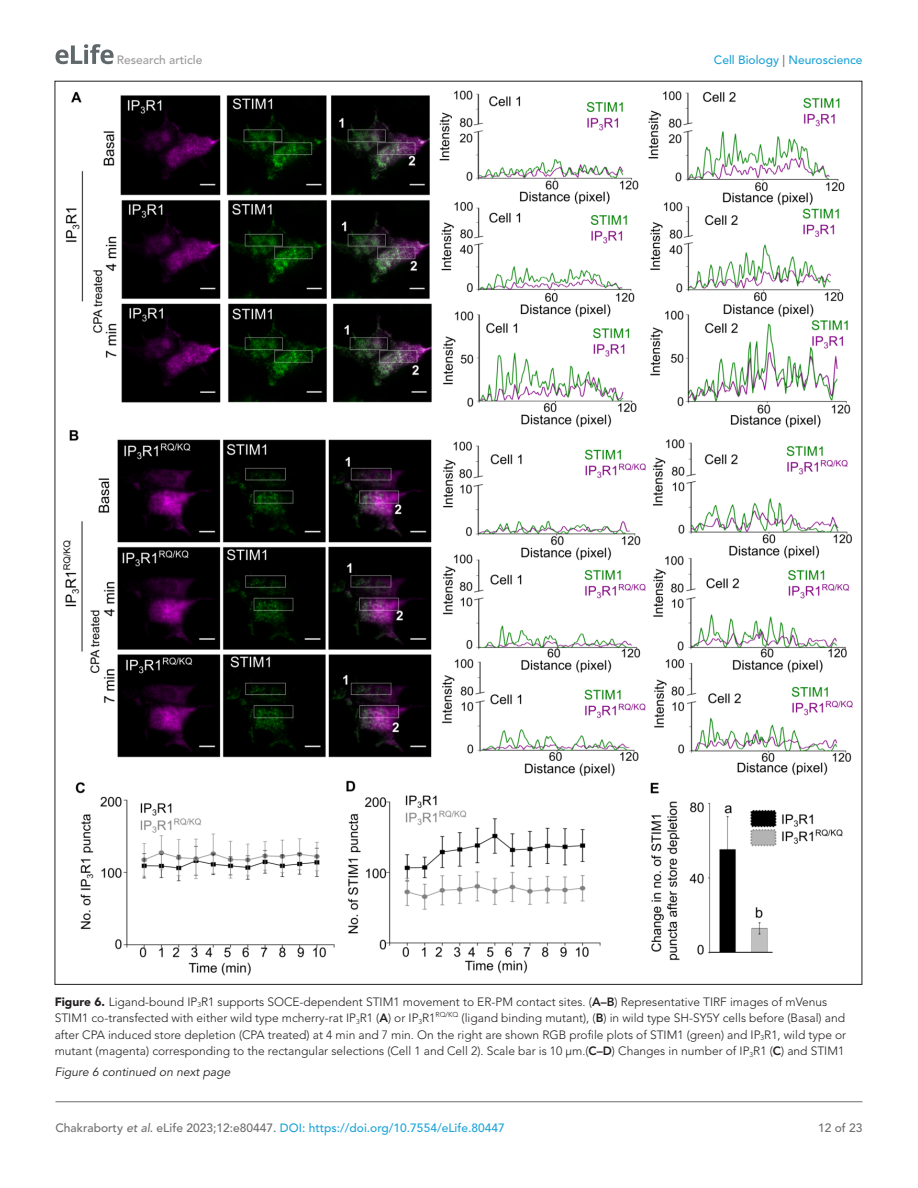
<style>
.page{position:relative;width:918px;height:1188px;background:#fff}
.page>*{position:absolute;margin:0;border:0;box-sizing:border-box;transform-origin:0 0}
.t1{font:300 12px/16.5px "Avenir LT Std";color:#231f20}
.t2{font:500 12px "Avenir LT Std";color:#1ea4d7}
.t3{font:italic 12px "Avenir LT Std";color:#231f20}
.t4{font:500 12px "Avenir LT Std";color:#9a9a9a}
.t5{font:500 12px "Avenir LT Std";color:#6e6e70}
.s1{color:#6e6e70}
.s2{font-weight:900}
.s3{font-weight:800}
.s4{font-style:italic;color:#6e6e70}
</style>
<div class="page">
<svg style="left:56px;top:44px;width:58px;height:20px"></svg>
<hr style="left:56px;top:1101px;width:806px;height:1px;background:#6e6e70">
<img style="left:64px;top:90px;width:789px;height:885px">
<p class="t4" style="left:117px;top:53px;width:87px">Research article</p>
<p class="t2" style="left:714px;top:53px;width:150px">Cell Biology <span class="s1">|</span> Neuroscience</p>
<p class="t1" style="left:55px;top:993px;width:793px"><span class="s2">Figure 6.</span> Ligand-bound IP<sub>3</sub>R1 supports SOCE-dependent STIM1 movement to ER-PM contact sites. (<span class="s3">A–B</span>) Representative TIRF images of mVenus STIM1 co-transfected with either wild type mcherry-rat IP<sub>3</sub>R1 (<span class="s3">A</span>) or IP<sub>3</sub>R1<sup>RQ/KQ</sup> (ligand binding mutant), (<span class="s3">B</span>) in wild type SH-SY5Y cells before (Basal) and after CPA induced store depletion (CPA treated) at 4 min and 7 min. On the right are shown RGB profile plots of STIM1 (green) and IP<sub>3</sub>R1, wild type or mutant (magenta) corresponding to the rectangular selections (Cell 1 and Cell 2). Scale bar is 10 µm.(<span class="s3">C–D</span>) Changes in number of IP<sub>3</sub>R1 (<span class="s3">C</span>) and STIM1</p>
<p class="t3" style="left:55px;top:1065px;width:177px">Figure 6 continued on next page</p>
<p class="t2" style="left:56px;top:1121px;width:451px"><span class="s1">Chakraborty</span> <span class="s4">et al</span><span class="s1">. eLife 2023;12:e80447.</span> DOI: https://doi.org/10.7554/eLife.80447</p>
<p class="t5" style="left:818px;top:1121px;width:46px">12 of 23</p>
</div>
